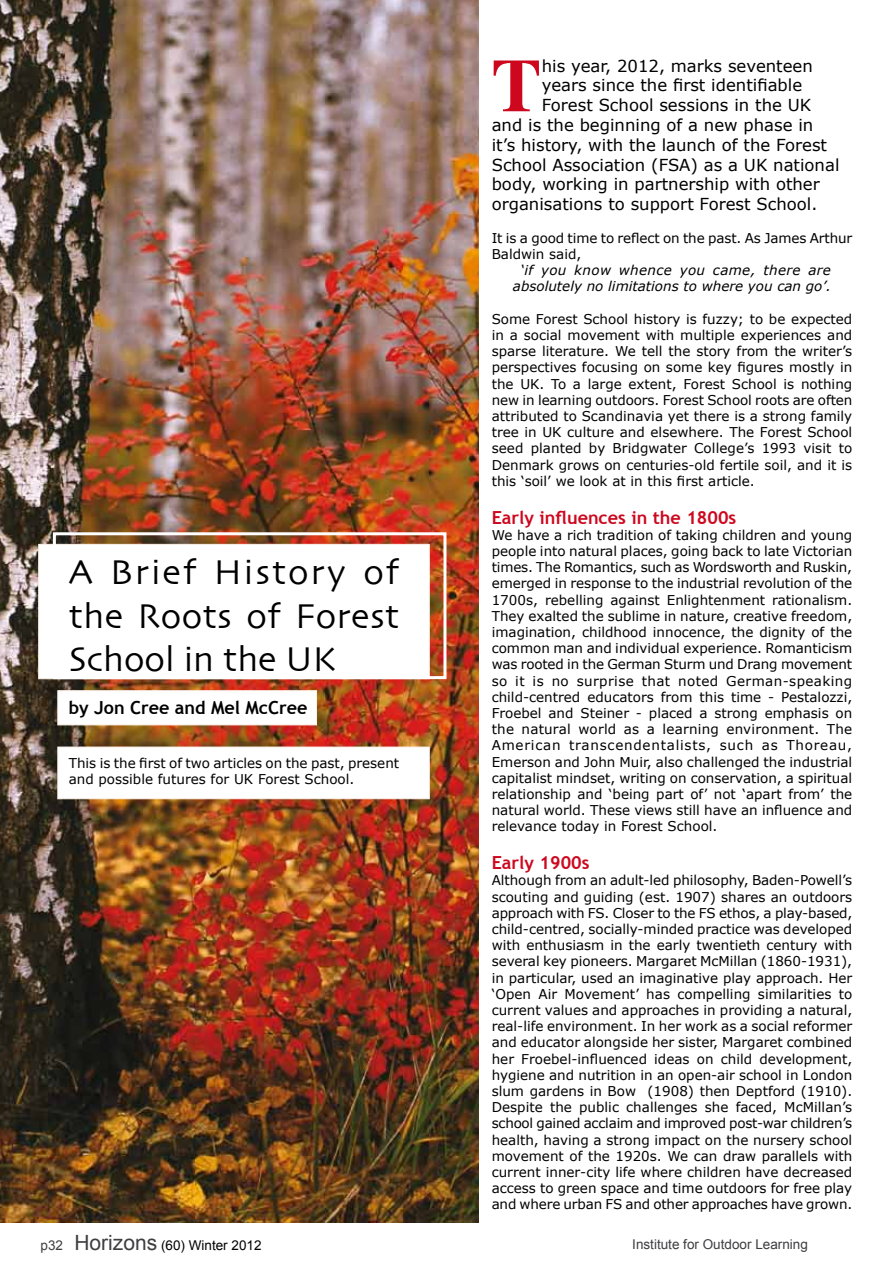
<style>
.page{position:relative;width:893px;height:1263px;background:#fff}
.page>*{position:absolute;margin:0;border:0;box-sizing:border-box;transform-origin:0 0}
.t1{font:700 75.15px "Times";color:#cd071e}
.t2{font:36px/43.2px "Skia";letter-spacing:.015em;color:#000;text-align:justify}
.t3{font:700 18px "Trebuchet MS";color:#cd071e}
.t4{font:700 18px "Trebuchet MS";color:#000}
.t5{font:16.5px "Verdana";color:#000}
.t6{font:13.5px/16.2px "Verdana";color:#000;text-align:justify}
.t7{font:italic 13.5px/16.2px "Verdana";color:#000;text-align:center}
.t8{font:13.5px "Arial";color:#3e3d40}
.t9{font:13.5px "Arial";color:#000}
.s1{color:#3e3d40}
.s2{font-size:21px;color:#3e3d40}
</style>
<div class="page">
<img style="left:0;top:0;width:478px;height:1222px">
<div style="left:38px;top:544px;width:392px;height:135px;background:#fff;border:1px solid #fef2e9"></div>
<div style="left:57px;top:690px;width:260px;height:35px;background:#fff;border:1px solid #fef2e9"></div>
<div style="left:57px;top:747px;width:373px;height:52px;background:#fff;border:1px solid #fef2e9"></div>
<div style="left:53px;top:532px;width:393px;height:147px;border:3px solid #fff"></div>
<h2 class="t2" style="left:69px;top:553px;width:332px">A Brief History of the Roots of Forest School in the UK</h2>
<h3 class="t4" style="left:69px;top:696px;width:240px">by Jon Cree and Mel McCree</h3>
<p class="t6" style="left:69px;top:755px;width:332px">This is the first of two articles on the past, present and possible futures for UK Forest School.</p>
<h1 class="t1" style="left:492px;top:14px;width:52px">T</h1>
<p class="t5" style="left:542px;top:55px;width:273px">his year, 2012, marks seventeen</p>
<p class="t5" style="left:542px;top:75px;width:262px">years since the first identifiable</p>
<p class="t5" style="left:542px;top:95px;width:271px">Forest School sessions in the UK</p>
<p class="t5" style="left:492px;top:115px;width:323px">and is the beginning of a new phase in</p>
<p class="t5" style="left:492px;top:134px;width:337px">it’s history, with the launch of the Forest</p>
<p class="t5" style="left:492px;top:154px;width:349px">School Association (FSA) as a UK national</p>
<p class="t5" style="left:492px;top:174px;width:330px">body, working in partnership with other</p>
<p class="t5" style="left:492px;top:194px;width:327px">organisations to support Forest School.</p>
<p class="t6" style="left:492px;top:230px;width:362px">It is a good time to reflect on the past. As James Arthur<br>Baldwin said,</p>
<p class="t7" style="left:513px;top:262px;width:320px">‘if you know whence you came, there are absolutely no limitations to where you can go’.</p>
<p class="t6" style="left:492px;top:311px;width:362px">Some Forest School history is fuzzy; to be expected in a social movement with multiple experiences and sparse literature. We tell the story from the writer’s perspectives focusing on some key figures mostly in the UK. To a large extent, Forest School is nothing new in learning outdoors. Forest School roots are often attributed to Scandinavia yet there is a strong family tree in UK culture and elsewhere. The Forest School seed planted by Bridgwater College’s 1993 visit to Denmark grows on centuries-old fertile soil, and it is this ‘soil’ we look at in this first article.</p>
<h3 class="t3" style="left:492px;top:506px;width:246px">Early influences in the 1800s</h3>
<p class="t6" style="left:492px;top:527px;width:362px">We have a rich tradition of taking children and young people into natural places, going back to late Victorian times. The Romantics, such as Wordsworth and Ruskin, emerged in response to the industrial revolution of the 1700s, rebelling against Enlightenment rationalism.<br>They exalted the sublime in nature, creative freedom, imagination, childhood innocence, the dignity of the common man and individual experience. Romanticism was rooted in the German Sturm und Drang movement so it is no surprise that noted German-speaking child-centred educators from this time - Pestalozzi, Froebel and Steiner - placed a strong emphasis on the natural world as a learning environment. The American transcendentalists, such as Thoreau, Emerson and John Muir, also challenged the industrial capitalist mindset, writing on conservation, a spiritual relationship and ‘being part of’ not ‘apart from’ the natural world. These views still have an influence and relevance today in Forest School.</p>
<h3 class="t3" style="left:492px;top:851px;width:99px">Early 1900s</h3>
<p class="t6" style="left:492px;top:872px;width:362px">Although from an adult-led philosophy, Baden-Powell’s scouting and guiding (est. 1907) shares an outdoors approach with FS. Closer to the FS ethos, a play-based, child-centred, socially-minded practice was developed with enthusiasm in the early twentieth century with several key pioneers. Margaret McMillan (1860-1931), in particular, used an imaginative play approach. Her ‘Open Air Movement’ has compelling similarities to current values and approaches in providing a natural, real-life environment. In her work as a social reformer and educator alongside her sister, Margaret combined her Froebel-influenced ideas on child development, hygiene and nutrition in an open-air school in London slum gardens in Bow (1908) then Deptford (1910).<br>Despite the public challenges she faced, McMillan’s school gained acclaim and improved post-war children’s health, having a strong impact on the nursery school movement of the 1920s. We can draw parallels with current inner-city life where children have decreased access to green space and time outdoors for free play and where urban FS and other approaches have grown.</p>
<p class="t9" style="left:41px;top:1236px;width:222px"><span class="s1">p32</span> <span class="s2">Horizons</span> (60) Winter 2012</p>
<p class="t8" style="left:632px;top:1235px;width:177px">Institute for Outdoor Learning</p>
</div>
